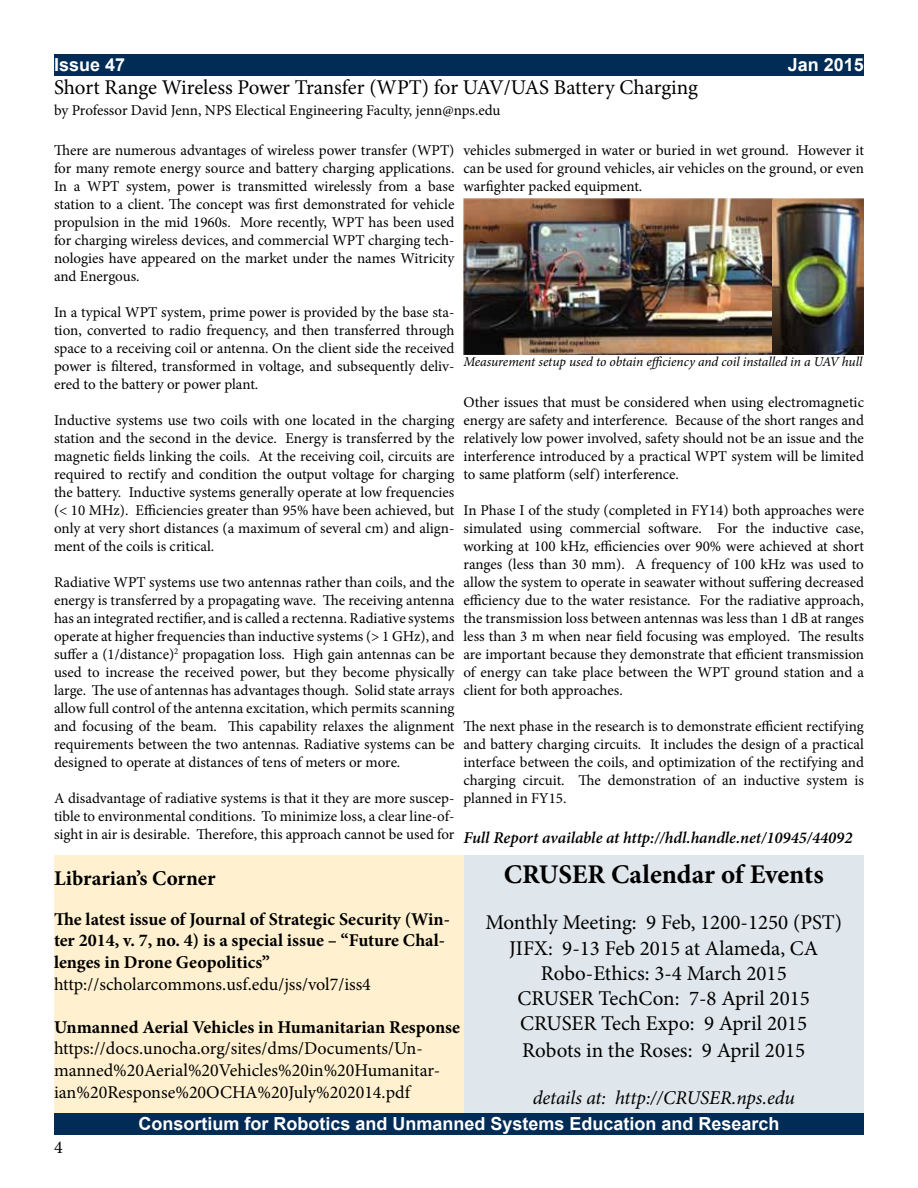
<style>
.page{position:relative;width:918px;height:1188px;background:#fff}
.page>*{position:absolute;margin:0;border:0;box-sizing:border-box;transform-origin:0 0}
.t1{font:700 27px "Minion Pro";color:#000}
.t2{font:21px/25.5px "Minion Pro";color:#000;text-align:center}
.t3{font:700 21px "Minion Pro";color:#000}
.t4{font:italic 19.5px "Minion Pro";letter-spacing:-.005em;color:#000}
.t5{font:18px/21.6px "Minion Pro";color:#000}
.t6{font:700 18px/21.6px "Minion Pro";color:#000}
.t7{font:700 18px "Arial";color:#fff}
.t8{font:700 18px "Minion Pro";letter-spacing:-.03em;color:#000}
.t9{font:italic 600 16.5px "Minion Pro";color:#000}
.t10{font:15px/18px "Minion Pro";letter-spacing:-.005em;color:#000;text-align:justify}
.t11{font:italic 13.5px "Minion Pro";letter-spacing:-.005em;color:#000}
</style>
<div class="page">
<div style="left:54px;top:54px;width:810px;height:22px;background:#002c55"></div>
<div style="left:54px;top:1113px;width:810px;height:22px;background:#002c55"></div>
<img style="left:464px;top:198px;width:400px;height:157px">
<div style="left:464px;top:855px;width:400px;height:257px;background:#e0e7ec"></div>
<div style="left:54px;top:855px;width:410px;height:257px;background:#fff1d0"></div>
<p class="t7" style="left:54px;top:53px;width:73px">Issue 47</p>
<p class="t7" style="left:788px;top:53px;width:78px">Jan 2015</p>
<h2 class="t2" style="left:54px;top:75px;width:646px">Short Range Wireless Power Transfer (WPT) for UAV/UAS Battery Charging</h2>
<p class="t10" style="left:54px;top:102px;width:448px">by Professor David Jenn, NPS Electical Engineering Faculty, jenn@nps.edu</p>
<p class="t10" style="left:54px;top:141px;width:402px">There are numerous advantages of wireless power transfer (WPT) for many remote energy source and battery charging applications.<br>In a WPT system, power is transmitted wirelessly from a base station to a client. The concept was first demonstrated for vehicle propulsion in the mid 1960s. More recently, WPT has been used for charging wireless devices, and commercial WPT charging tech&shy;nologies have appeared on the market under the names Witricity and Energous.</p>
<p class="t10" style="left:54px;top:303px;width:402px">In a typical WPT system, prime power is provided by the base sta&shy;tion, converted to radio frequency, and then transferred through space to a receiving coil or antenna. On the client side the received power is filtered, transformed in voltage, and subsequently deliv&shy;ered to the battery or power plant.</p>
<p class="t10" style="left:54px;top:411px;width:402px">Inductive systems use two coils with one located in the charging station and the second in the device. Energy is transferred by the magnetic fields linking the coils. At the receiving coil, circuits are required to rectify and condition the output voltage for charging the battery. Inductive systems generally operate at low frequencies (&lt; 10 MHz). Efficiencies greater than 95% have been achieved, but only at very short distances (a maximum of several cm) and align&shy;ment of the coils is critical.</p>
<p class="t10" style="left:54px;top:573px;width:402px">Radiative WPT systems use two antennas rather than coils, and the energy is transferred by a propagating wave. The receiving antenna has an integrated rectifier, and is called a rectenna. Radiative systems operate at higher frequencies than inductive systems (&gt; 1 GHz), and suffer a (1/distance)<sup>2</sup> propagation loss. High gain antennas can be used to increase the received power, but they become physically large. The use of antennas has advantages though. Solid state arrays allow full control of the antenna excitation, which permits scanning and focusing of the beam. This capability relaxes the alignment requirements between the two antennas. Radiative systems can be designed to operate at distances of tens of meters or more.</p>
<p class="t10" style="left:54px;top:789px;width:402px">A disadvantage of radiative systems is that it they are more suscep&shy;tible to environmental conditions. To minimize loss, a clear line-of&shy;sight in air is desirable. Therefore, this approach cannot be used for</p>
<p class="t10" style="left:464px;top:141px;width:402px">vehicles submerged in water or buried in wet ground. However it can be used for ground vehicles, air vehicles on the ground, or even warfighter packed equipment.</p>
<p class="t11" style="left:464px;top:352px;width:400px">Measurement setup used to obtain efficiency and coil installed in a UAV hull</p>
<p class="t10" style="left:464px;top:393px;width:402px">Other issues that must be considered when using electromagnetic energy are safety and interference. Because of the short ranges and relatively low power involved, safety should not be an issue and the interference introduced by a practical WPT system will be limited to same platform (self) interference.</p>
<p class="t10" style="left:464px;top:501px;width:402px">In Phase I of the study (completed in FY14) both approaches were simulated using commercial software. For the inductive case, working at 100 kHz, efficiencies over 90% were achieved at short ranges (less than 30 mm). A frequency of 100 kHz was used to allow the system to operate in seawater without suffering decreased efficiency due to the water resistance. For the radiative approach, the transmission loss between antennas was less than 1 dB at ranges less than 3 m when near field focusing was employed. The results are important because they demonstrate that efficient transmission of energy can take place between the WPT ground station and a client for both approaches.</p>
<p class="t10" style="left:464px;top:717px;width:402px">The next phase in the research is to demonstrate efficient rectifying and battery charging circuits. It includes the design of a practical interface between the coils, and optimization of the rectifying and charging circuit. The demonstration of an inductive system is planned in FY15.</p>
<p class="t9" style="left:464px;top:826px;width:390px">Full Report available at http://hdl.handle.net/10945/44092</p>
<h2 class="t3" style="left:54px;top:864px;width:163px">Librarian’s Corner</h2>
<p class="t6" style="left:54px;top:908px;width:397px">The latest issue of Journal of Strategic Security (Win&shy;ter 2014, v. 7, no. 4) is a special issue – “Future Chal&shy;lenges in Drone Geopolitics”</p>
<p class="t5" style="left:54px;top:973px;width:318px">http://scholarcommons.usf.edu/jss/vol7/iss4</p>
<p class="t8" style="left:54px;top:1014px;width:408px">Unmanned Aerial Vehicles in Humanitarian Response</p>
<p class="t5" style="left:54px;top:1038px;width:388px">https://docs.unocha.org/sites/dms/Documents/Un&shy;manned%20Aerial%20Vehicles%20in%20Humanitar&shy;ian%20Response%20OCHA%20July%202014.pdf</p>
<h1 class="t1" style="left:504px;top:855px;width:322px">CRUSER Calendar of Events</h1>
<h2 class="t2" style="left:485px;top:910px;width:358px">Monthly Meeting: 9 Feb, 1200-1250 (PST)<br>JIFX: 9-13 Feb 2015 at Alameda, CA<br>Robo-Ethics: 3-4 March 2015<br>CRUSER TechCon: 7-8 April 2015<br>CRUSER Tech Expo: 9 April 2015<br>Robots in the Roses: 9 April 2015</h2>
<h3 class="t4" style="left:533px;top:1084px;width:264px">details at: http://CRUSER.nps.edu</h3>
<p class="t5" style="left:54px;top:1137px;width:10px">4</p>
<p class="t7" style="left:138px;top:1112px;width:643px">Consortium for Robotics and Unmanned Systems Education and Research</p>
</div>
